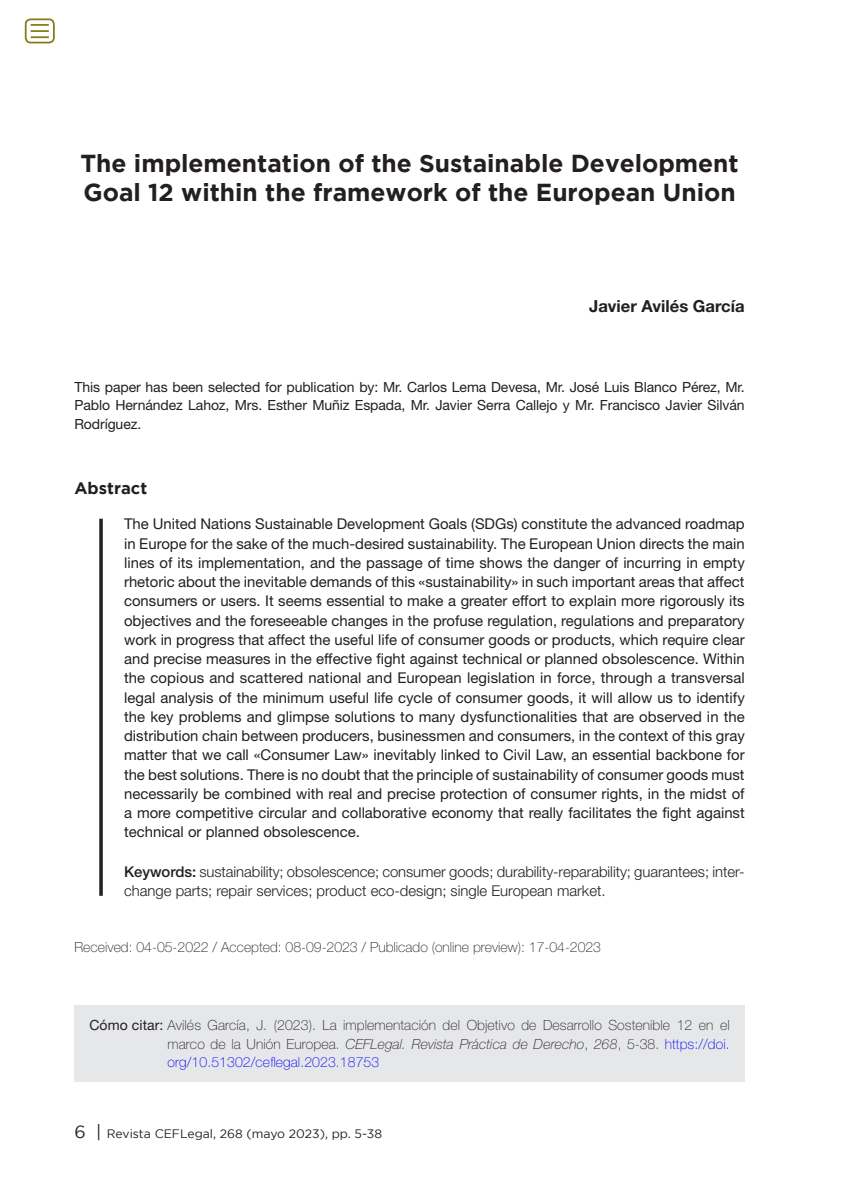
<style>
.page{position:relative;width:844px;height:1191px;background:#fff}
.page>*{position:absolute;margin:0;border:0;box-sizing:border-box;transform-origin:0 0}
.Título_NUEVO_FORMATO{font:700 24.5px/29.8px "Gotham";color:#231f20}
.Autor{font:700 16.62px "Helvetica Neue LT Std";color:#231f20}
.Extracto{font:700 16.62px "Gotham";color:#231f20}
.Texto_EXTRACTO{font:14.88px/19.2px "Helvetica Neue LT Std";color:#231f20;text-align:justify}
.P_clave{font:300 14.88px/19.2px "Helvetica Neue LT Std";letter-spacing:-.005em;color:#231f20}
.Cómo_citar{font:100 14px/18.4px "Helvetica Neue LT Std";color:#231f20;text-align:justify}
.Trabajo_Seleccionado{font:14px/18.4px "Helvetica Neue LT Std";letter-spacing:-.005em;color:#231f20;text-align:justify}
.t1{font:12.25px "Gotham";color:#231f20}
.s1{font-weight:500}
.s2{font-weight:400}
.s3{font-style:italic}
.s4{color:#00f}
.s5{font-size:17.5px}
</style>
<div class="page">
<svg style="left:99px;top:519px;width:4px;height:376px;background:#3d3a3b"></svg>
<div style="left:74px;top:1005px;width:670px;height:76px;background:#e6e7e9"></div>
<div style="left:25px;top:18px;width:30px;height:25px;border:2px solid #847b15;border-radius:5px"></div>
<svg style="left:31px;top:24px;width:18px;height:14px"></svg>
<p class="Título_NUEVO_FORMATO" style="left:80px;top:147px;width:659px">The implementation of the Sustainable Development<br>Goal 12 within the framework of the European Union</p>
<p class="Autor" style="left:589px;top:296px;width:157px">Javier Avilés García</p>
<p class="Trabajo_Seleccionado" style="left:74px;top:378px;width:671px">This paper has been selected for publication by: Mr. Carlos Lema Devesa, Mr. José Luis Blanco Pérez, Mr.<br>Pablo Hernández Lahoz, Mrs. Esther Muñiz Espada, Mr. Javier Serra Callejo y Mr. Francisco Javier Silván Rodríguez.</p>
<p class="Extracto" style="left:74px;top:478px;width:74px">Abstract</p>
<p class="Texto_EXTRACTO" style="left:124px;top:514px;width:622px">The United Nations Sustainable Development Goals (SDGs) constitute the advanced roadmap in Europe for the sake of the much-desired sustainability. The European Union directs the main lines of its implementation, and the passage of time shows the danger of incurring in empty rhetoric about the inevitable demands of this «sustainability» in such important areas that affect consumers or users. It seems essential to make a greater effort to explain more rigorously its objectives and the foreseeable changes in the profuse regulation, regulations and preparatory work in progress that affect the useful life of consumer goods or products, which require clear and precise measures in the effective fight against technical or planned obsolescence. Within the copious and scattered national and European legislation in force, through a transversal legal analysis of the minimum useful life cycle of consumer goods, it will allow us to identify the key problems and glimpse solutions to many dysfunctionalities that are observed in the distribution chain between producers, businessmen and consumers, in the context of this gray matter that we call «Consumer Law» inevitably linked to Civil Law, an essential backbone for the best solutions. There is no doubt that the principle of sustainability of consumer goods must necessarily be combined with real and precise protection of consumer rights, in the midst of a more competitive circular and collaborative economy that really facilitates the fight against technical or planned obsolescence.</p>
<p class="P_clave" style="left:124px;top:861px;width:622px"><span class="s1">Keywords:</span> sustainability; obsolescence; consumer goods; durability-reparability; guarantees; inter&shy;change parts; repair services; product eco-design; single European market.</p>
<p class="Cómo_citar" style="left:74px;top:937px;width:528px">Received: 04-05-2022 / Accepted: 08-09-2023 / Publicado (online preview): 17-04-2023</p>
<p class="Cómo_citar" style="left:167px;top:1016px;width:563px;text-indent:-78px"><span class="s2">Cómo citar:</span> Avilés García, J. (2023). La implementación del Objetivo de Desarrollo Sostenible 12 en el marco de la Unión Europea. <span class="s3">CEFLegal. Revista Práctica de Derecho</span>, <span class="s3">268</span>, 5-38. <span class="s4">https://doi. org/10.51302/ceflegal.2023.18753</span></p>
<p class="t1" style="left:74px;top:1127px;width:309px"><span class="s5">6 |</span> Revista CEFLegal, 268 (mayo 2023), pp. 5-38</p>
</div>
